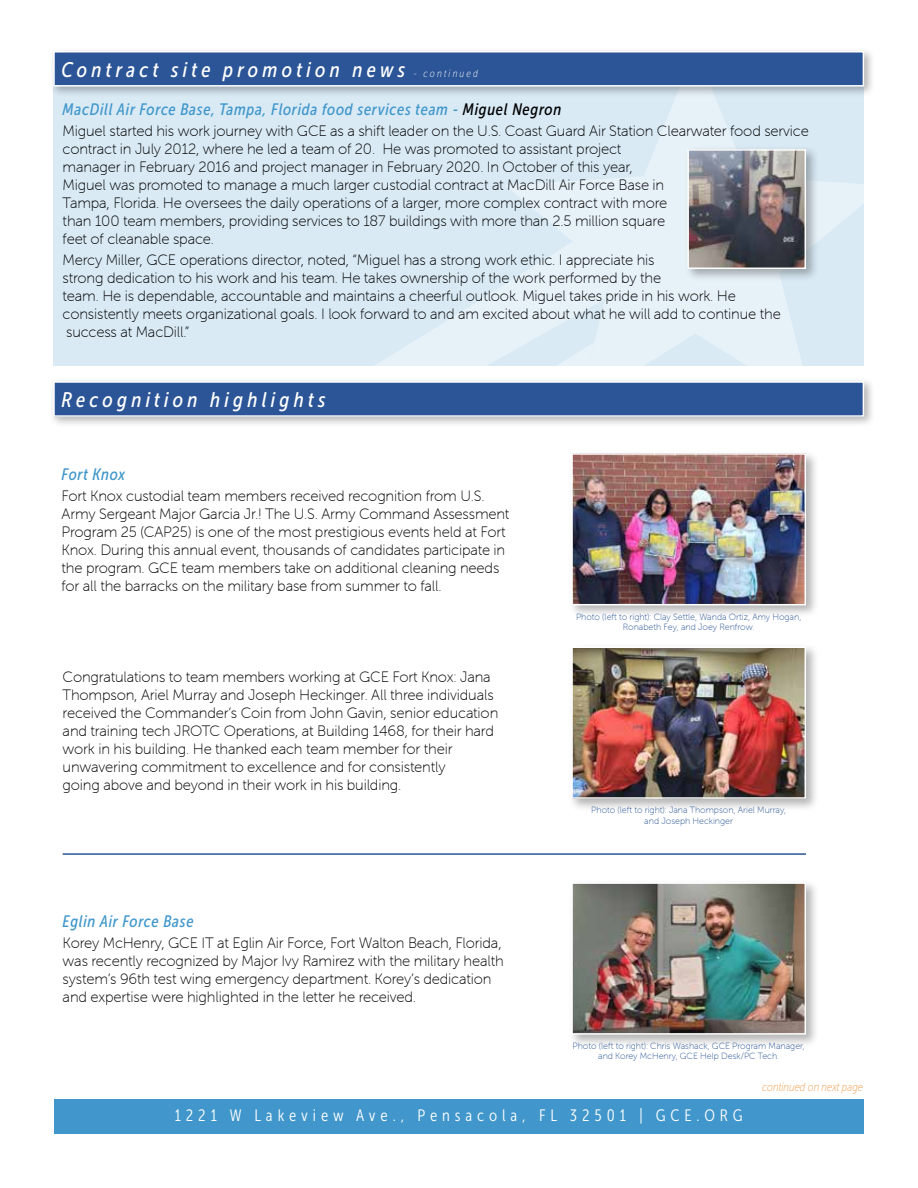
<style>
.page{position:relative;width:918px;height:1188px;background:#fff}
.page>*{position:absolute;margin:0;border:0;box-sizing:border-box;transform-origin:0 0}
.t1{font:italic 21px "Museo Sans Cond 500";letter-spacing:.2em;color:#fff}
.t2{font:italic 16.5px "Museo Sans Cond 500";letter-spacing:.04em;color:#4197cb}
.t3{font:16.5px "Museo Sans Cond 300";letter-spacing:.3em;color:#fff}
.t4{font:15px/18px "Museo Sans Rounded 100";letter-spacing:-.01em;color:#000}
.t5{font:italic 12px "Museo Sans Cond 100";color:#f09f54}
.t6{font:9px/10.5px "Museo Sans Rounded 100";color:#2b5597;text-align:center}
.s1{font-family:"Museo Sans Cond 100";font-size:10.5px}
.s2{color:#000}
</style>
<div class="page">
<div style="left:53px;top:73px;width:811px;height:293px;background:#d9eaf5"></div>
<svg style="left:375px;top:285px;width:130px;height:81px"></svg>
<svg style="left:505px;top:98px;width:359px;height:268px;fill:#e6f1f8"></svg>
<div style="left:49px;top:47px;width:826px;height:51px;background:#000;opacity:.3"></div>
<div style="left:54px;top:52px;width:809px;height:34px;background:#2b5597"></div>
<div style="left:53px;top:51px;width:811px;height:36px;border:2px solid #fff"></div>
<div style="left:49px;top:377px;width:826px;height:51px;background:#000;opacity:.3"></div>
<div style="left:54px;top:382px;width:809px;height:34px;background:#2b5597"></div>
<div style="left:53px;top:381px;width:811px;height:36px;border:2px solid #fff"></div>
<div style="left:54px;top:1099px;width:810px;height:35px;background:#4197cb"></div>
<div style="left:684px;top:146px;width:135px;height:136px;background:#000;opacity:.3"></div>
<img style="left:690px;top:152px;width:113px;height:114px">
<div style="left:687px;top:149px;width:119px;height:120px;border:2px solid #fff"></div>
<div style="left:568px;top:450px;width:251px;height:168px;background:#000;opacity:.3"></div>
<img style="left:574px;top:456px;width:229px;height:146px">
<div style="left:571px;top:453px;width:235px;height:152px;border:2px solid #fff"></div>
<div style="left:568px;top:879px;width:251px;height:168px;background:#000;opacity:.3"></div>
<img style="left:574px;top:885px;width:229px;height:147px">
<div style="left:571px;top:882px;width:235px;height:153px;border:2px solid #fff"></div>
<div style="left:568px;top:643px;width:251px;height:169px;background:#000;opacity:.3"></div>
<img style="left:574px;top:649px;width:229px;height:147px">
<div style="left:571px;top:646px;width:235px;height:153px;border:2px solid #fff"></div>
<hr style="left:63px;top:853px;width:743px;height:2px;background:#2b5597">
<h1 class="t1" style="left:62px;top:58px;width:418px">Contract site promotion news <span class="s1">- continued</span></h1>
<p class="t2" style="left:63px;top:100px;width:500px">MacDill Air Force Base, Tampa, Florida food services team - <span class="s2">Miguel Negron</span></p>
<p class="t4" style="left:63px;top:122px;width:748px">Miguel started his work journey with GCE as a shift leader on the U.S. Coast Guard Air Station Clearwater food service contract in July 2012, where he led a team of 20. He was promoted to assistant project<br>manager in February 2016 and project manager in February 2020. In October of this year,<br>Miguel was promoted to manage a much larger custodial contract at MacDill Air Force Base in<br>Tampa, Florida. He oversees the daily operations of a larger, more complex contract with more<br>than 100 team members, providing services to 187 buildings with more than 2.5 million square<br>feet of cleanable space.</p>
<p class="t4" style="left:63px;top:251px;width:720px">Mercy Miller, GCE operations director, noted, “Miguel has a strong work ethic. I appreciate his<br>strong dedication to his work and his team. He takes ownership of the work performed by the<br>team. He is dependable, accountable and maintains a cheerful outlook. Miguel takes pride in his work. He consistently meets organizational goals. I look forward to and am excited about what he will add to continue the success at MacDill.”</p>
<h1 class="t1" style="left:62px;top:388px;width:266px">Recognition highlights</h1>
<p class="t2" style="left:62px;top:465px;width:65px">Fort Knox</p>
<p class="t4" style="left:62px;top:487px;width:449px">Fort Knox custodial team members received recognition from U.S.<br>Army Sergeant Major Garcia Jr.! The U.S. Army Command Assessment Program 25 (CAP25) is one of the most prestigious events held at Fort Knox. During this annual event, thousands of candidates participate in the program. GCE team members take on additional cleaning needs for all the barracks on the military base from summer to fall.</p>
<p class="t4" style="left:63px;top:668px;width:437px">Congratulations to team members working at GCE Fort Knox: Jana Thompson, Ariel Murray and Joseph Heckinger. All three individuals received the Commander’s Coin from John Gavin, senior education and training tech JROTC Operations, at Building 1468, for their hard work in his building. He thanked each team member for their unwavering commitment to excellence and for consistently<br>going above and beyond in their work in his building.</p>
<p class="t2" style="left:63px;top:912px;width:133px">Eglin Air Force Base</p>
<p class="t4" style="left:63px;top:934px;width:443px">Korey McHenry, GCE IT at Eglin Air Force, Fort Walton Beach, Florida, was recently recognized by Major Ivy Ramirez with the military health system’s 96th test wing emergency department. Korey’s dedication and expertise were highlighted in the letter he received.</p>
<p class="t6" style="left:576px;top:612px;width:227px">Photo (left to right): Clay Settle, Wanda Ortiz, Amy Hogan,<br>Ronabeth Fey, and Joey Renfrow.</p>
<p class="t6" style="left:591px;top:805px;width:196px">Photo (left to right): Jana Thompson, Ariel Murray, and Joseph Heckinger</p>
<p class="t6" style="left:573px;top:1041px;width:234px">Photo (left to right): Chris Washack, GCE Program Manager, and Korey McHenry, GCE Help Desk/PC Tech.</p>
<p class="t5" style="left:762px;top:1080px;width:102px">continued on next page</p>
<p class="t3" style="left:175px;top:1107px;width:570px">1221 W Lakeview Ave., Pensacola, FL 32501 | GCE.ORG</p>
</div>
